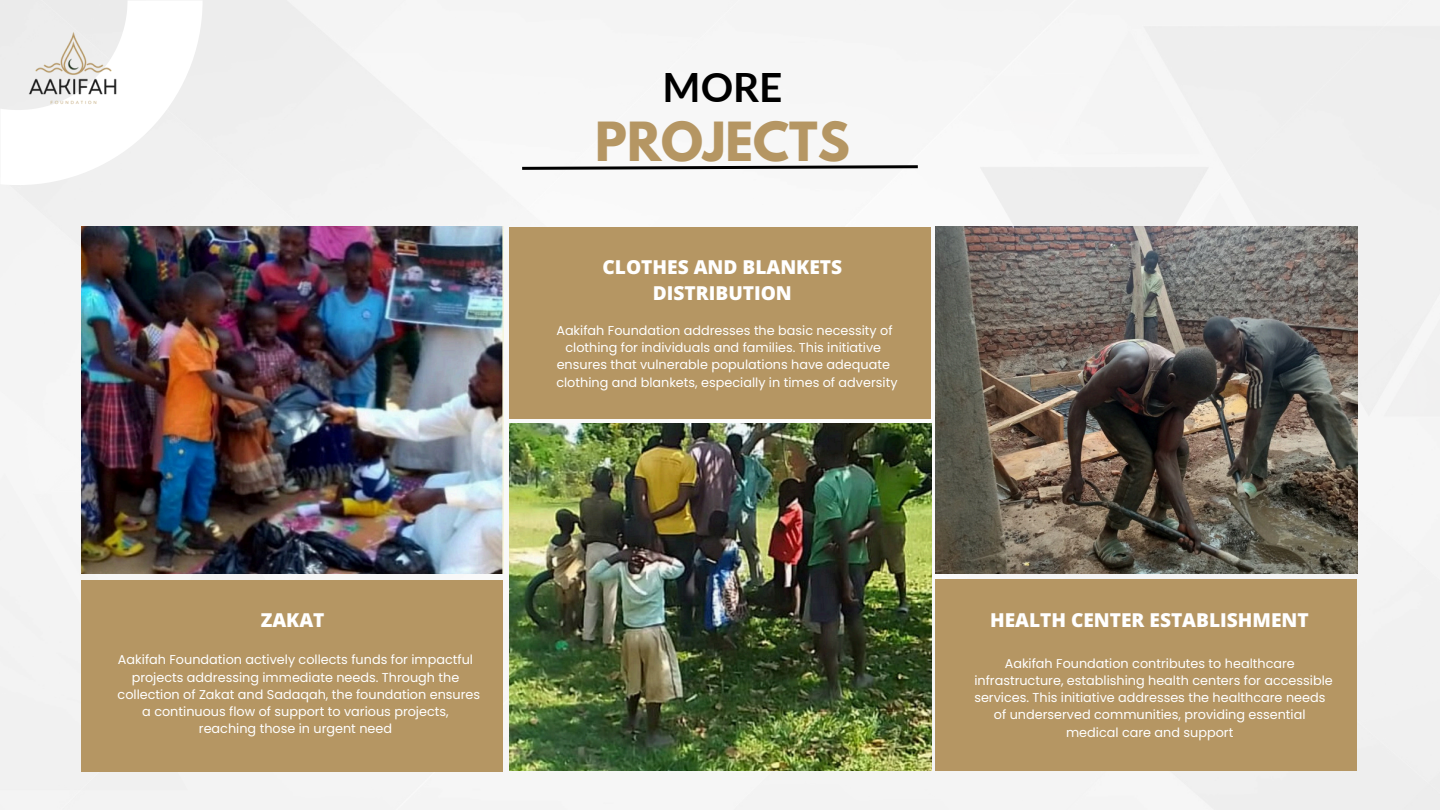
<style>
.page{position:relative;width:1440px;height:810px;background:#f4f4f4}
.page>*{position:absolute;margin:0;border:0;box-sizing:border-box;transform-origin:0 0}
.t1{font:700 47.8px "League Spartan";color:#b59663}
.t2{font:700 40.3px "Lato";color:#000}
.t3{font:800 19.1px/26.2px "Open Sans";color:#fff;text-align:center}
.t4{font:12.8px/17.2px "Poppins";color:#fff;text-align:center}
</style>
<div class="page">
<img style="left:935px;top:227px;width:423px;height:346px">
<div style="left:935px;top:579px;width:422px;height:192px;background:#b59663"></div>
<img style="left:509px;top:424px;width:422px;height:346px">
<div style="left:509px;top:227px;width:422px;height:191px;background:#b59663"></div>
<img style="left:81px;top:227px;width:422px;height:346px">
<svg style="left:0;top:0;width:203px;height:185px"></svg>
<div style="left:81px;top:580px;width:422px;height:192px;background:#b59663"></div>
<svg style="left:522px;top:165px;width:396px;height:5px"></svg>
<img style="left:18px;top:22px;width:111px;height:93px">
<p class="t2" style="left:663px;top:62px;width:121px">MORE</p>
<p class="t1" style="left:595px;top:118px;width:256px">PROJECTS</p>
<p class="t3" style="left:603px;top:254px;width:241px">CLOTHES AND BLANKETS<br>DISTRIBUTION</p>
<h2 class="t4" style="left:556px;top:322px;width:343px">Aakifah Foundation addresses the basic necessity of clothing for individuals and families. This initiative ensures that vulnerable populations have adequate clothing and blankets, especially in times of adversity</h2>
<h2 class="t3" style="left:261px;top:607px;width:65px">ZAKAT</h2>
<p class="t4" style="left:118px;top:651px;width:364px">Aakifah Foundation actively collects funds for impactful projects addressing immediate needs. Through the collection of Zakat and Sadaqah, the foundation ensures a continuous flow of support to various projects, reaching those in urgent need</p>
<p class="t3" style="left:990px;top:607px;width:320px">HEALTH CENTER ESTABLISHMENT</p>
<p class="t4" style="left:974px;top:655px;width:360px">Aakifah Foundation contributes to healthcare infrastructure, establishing health centers for accessible services. This initiative addresses the healthcare needs of underserved communities, providing essential medical care and support</p>
</div>
